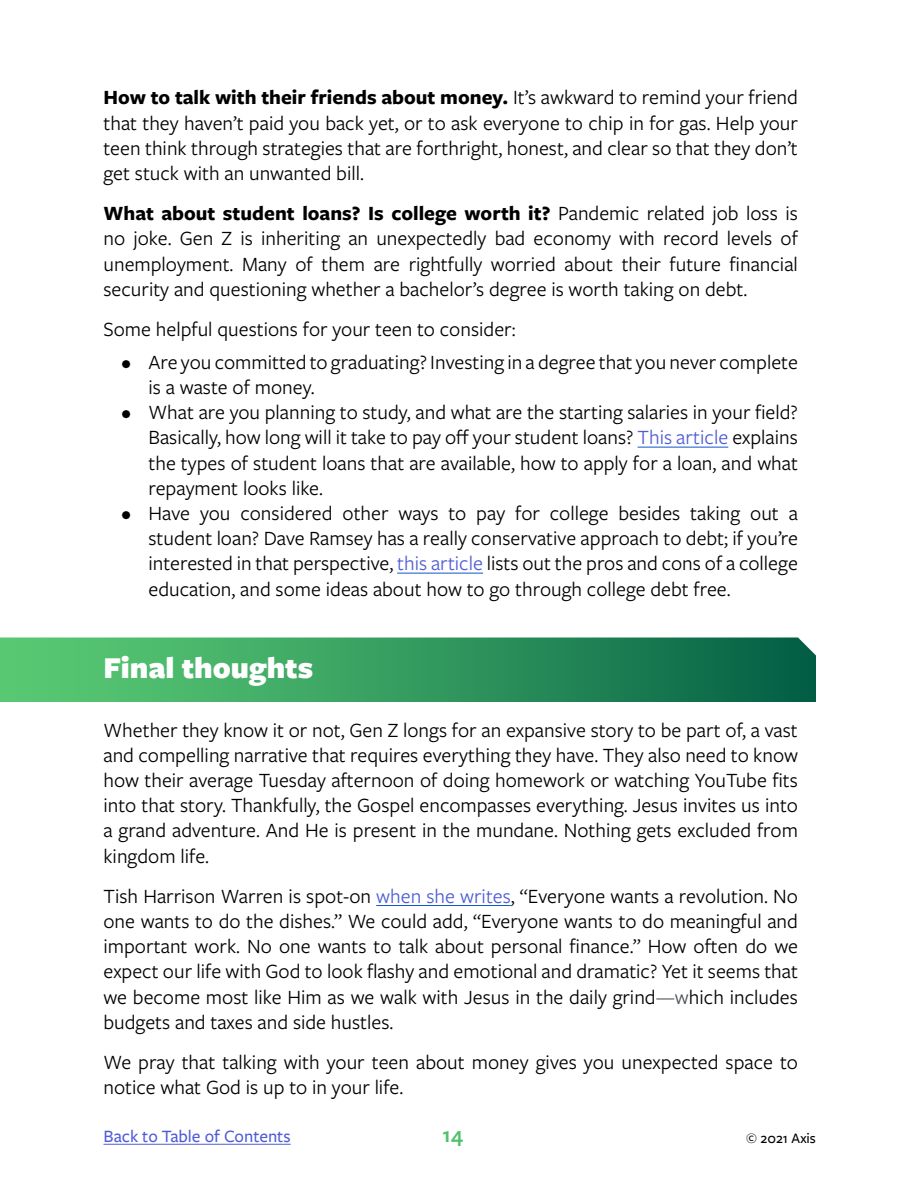
<style>
.page{position:relative;width:918px;height:1188px;background:#fff}
.page>*{position:absolute;margin:0;border:0;box-sizing:border-box;transform-origin:0 0}
.t1{font:900 31.5px "Freight Sans Pro";color:#fff}
.t2{font:600 22.5px "Freight Sans Pro";color:#51c06f}
.t3{font:21px/25.2px "Freight Sans Pro";color:#000;text-align:justify}
.t4{font:500 18px "Freight Sans Pro";color:#4f5cd6}
.t5{font:500 15px "Freight Sans Pro";color:#000}
.s1{font-weight:700}
.s2{color:#4f5cd6}
.s3{color:#4d5156}
</style>
<div class="page">
<hr style="left:104px;top:1144px;width:187px;height:1px;background:#4f5cd6">
<hr style="left:638px;top:447px;width:90px;height:1px;background:#15c">
<hr style="left:397px;top:573px;width:86px;height:1px;background:#15c">
<hr style="left:376px;top:905px;width:135px;height:1px;background:#15c">
<svg style="left:0;top:638px;width:816px;height:64px;background:#32995e"></svg>
<p class="t3" style="left:104px;top:84px;width:696px"><span class="s1">How to talk with their friends about money.</span> It’s awkward to remind your friend that they haven’t paid you back yet, or to ask everyone to chip in for gas. Help your teen think through strategies that are forthright, honest, and clear so that they don’t get stuck with an unwanted bill.</p>
<p class="t3" style="left:104px;top:200px;width:696px"><span class="s1">What about student loans? Is college worth it?</span> Pandemic related job loss is no joke. Gen Z is inheriting an unexpectedly bad economy with record levels of unemployment. Many of them are rightfully worried about their future financial security and questioning whether a bachelor’s degree is worth taking on debt.</p>
<p class="t3" style="left:104px;top:316px;width:414px">Some helpful questions for your teen to consider:</p>
<p class="t3" style="left:149px;top:348px;width:651px;text-indent:-27px">• Are you committed to graduating? Investing in a degree that you never complete is a waste of money.</p>
<p class="t3" style="left:149px;top:399px;width:651px;text-indent:-27px">• What are you planning to study, and what are the starting salaries in your field?<br>Basically, how long will it take to pay off your student loans? <span class="s2">This article</span> explains the types of student loans that are available, how to apply for a loan, and what repayment looks like.</p>
<p class="t3" style="left:149px;top:500px;width:651px;text-indent:-27px">• Have you considered other ways to pay for college besides taking out a student loan? Dave Ramsey has a really conservative approach to debt; if you’re interested in that perspective, <span class="s2">this article</span> lists out the pros and cons of a college education, and some ideas about how to go through college debt free.</p>
<h1 class="t1" style="left:104px;top:646px;width:211px">Final thoughts</h1>
<p class="t3" style="left:104px;top:716px;width:696px">Whether they know it or not, Gen Z longs for an expansive story to be part of, a vast and compelling narrative that requires everything they have. They also need to know how their average Tuesday afternoon of doing homework or watching YouTube fits into that story. Thankfully, the Gospel encompasses everything. Jesus invites us into a grand adventure. And He is present in the mundane. Nothing gets excluded from kingdom life.</p>
<p class="t3" style="left:104px;top:882px;width:696px">Tish Harrison Warren is spot-on <span class="s2">when she writes</span>, “Everyone wants a revolution. No one wants to do the dishes.” We could add, “Everyone wants to do meaningful and important work. No one wants to talk about personal finance.” How often do we expect our life with God to look flashy and emotional and dramatic? Yet it seems that we become most like Him as we walk with Jesus in the daily grind<span class="s3">—w</span>hich includes budgets and taxes and side hustles.</p>
<p class="t3" style="left:104px;top:1049px;width:696px">We pray that talking with your teen about money gives you unexpected space to notice what God is up to in your life.</p>
<p class="t4" style="left:104px;top:1124px;width:189px">Back to Table of Contents</p>
<p class="t2" style="left:442px;top:1120px;width:22px">14</p>
<p class="t5" style="left:746px;top:1128px;width:71px">© 2021 Axis</p>
</div>
